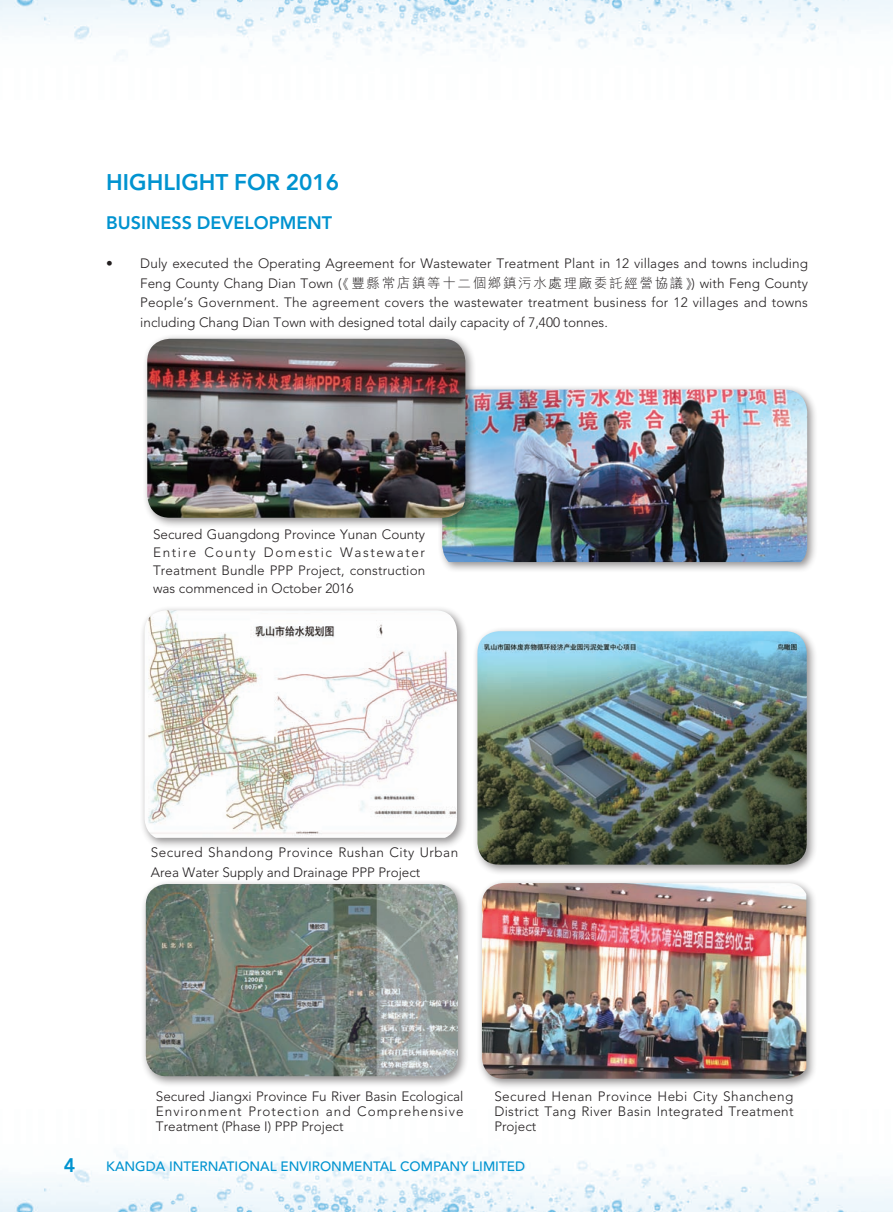
<style>
.page{position:relative;width:893px;height:1212px;background:#fff}
.page>*{position:absolute;margin:0;border:0;box-sizing:border-box;transform-origin:0 0}
._09_Title{font:800 22.5px "Avenir LT Std";color:#0093d0}
.t1{font:800 19.5px "Avenir LT Std";color:#0093d0}
._01_H1{font:800 18px "Avenir LT Std";color:#0093d0}
._00_txt{font:300 13.5px/15px "Avenir LT Std";color:#231f20;text-align:justify}
._00_txt-2{font:300 13.5px/19.5px "Avenir LT Std";letter-spacing:.035em;color:#231f20}
.t2{font:500 13.5px "Avenir LT Std";color:#0093d0}
.s1{font-family:"P Ming Li U";font-weight:400}
.s2{font-family:"M Hei HK"}
</style>
<div class="page">
<img style="left:0;top:1150px;width:893px;height:62px">
<img style="left:0;top:0;width:893px;height:59px">
<div style="left:437px;top:384px;width:382px;height:189px;background:#231f20;opacity:.5"></div>
<img style="left:442px;top:390px;width:365px;height:172px">
<div style="left:142px;top:333px;width:335px;height:196px;background:#231f20;opacity:.5"></div>
<img style="left:147px;top:339px;width:318px;height:179px">
<div style="left:472px;top:626px;width:346px;height:250px;background:#231f20;opacity:.5"></div>
<img style="left:477px;top:631px;width:330px;height:234px">
<div style="left:140px;top:879px;width:329px;height:209px;background:#231f20;opacity:.5"></div>
<img style="left:146px;top:884px;width:312px;height:192px">
<div style="left:477px;top:878px;width:340px;height:212px;background:#231f20;opacity:.5"></div>
<img style="left:482px;top:883px;width:324px;height:196px">
<div style="left:139px;top:605px;width:329px;height:244px;background:#231f20;opacity:.5"></div>
<img style="left:145px;top:610px;width:312px;height:228px">
<p class="_09_Title" style="left:106px;top:169px;width:234px">HIGHLIGHT FOR 2016</p>
<p class="_01_H1" style="left:106px;top:212px;width:227px">BUSINESS DEVELOPMENT</p>
<p class="_00_txt" style="left:140px;top:254px;width:669px;line-height:19.5px;text-indent:-34px">• Duly executed the Operating Agreement for Wastewater Treatment Plant in 12 villages and towns including Feng County Chang Dian Town <span class="s1">《</span>( <span class="s2">豐縣常店鎮等十二個鄉鎮污水處理廠委託經營協議</span><span class="s1">》</span>) with Feng County People’s Government. The agreement covers the wastewater treatment business for 12 villages and towns including Chang Dian Town with designed total daily capacity of 7,400 tonnes.</p>
<p class="_00_txt" style="left:153px;top:526px;width:274px;line-height:18px">Secured Guangdong Province Yunan County Entire County Domestic Wastewater Treatment Bundle PPP Project, construction was commenced in October 2016</p>
<p class="_00_txt-2" style="left:151px;top:843px;width:309px">Secured Shandong Province Rushan City Urban<br>Area Water Supply and Drainage PPP Project</p>
<p class="_00_txt" style="left:156px;top:1089px;width:309px">Secured Jiangxi Province Fu River Basin Ecological Environment Protection and Comprehensive Treatment (Phase I) PPP Project</p>
<p class="_00_txt" style="left:494px;top:1089px;width:301px">Secured Henan Province Hebi City Shancheng District Tang River Basin Integrated Treatment Project</p>
<p class="t1" style="left:64px;top:1153px;width:13px">4</p>
<p class="t2" style="left:106px;top:1159px;width:420px">KANGDA INTERNATIONAL ENVIRONMENTAL COMPANY LIMITED</p>
</div>
